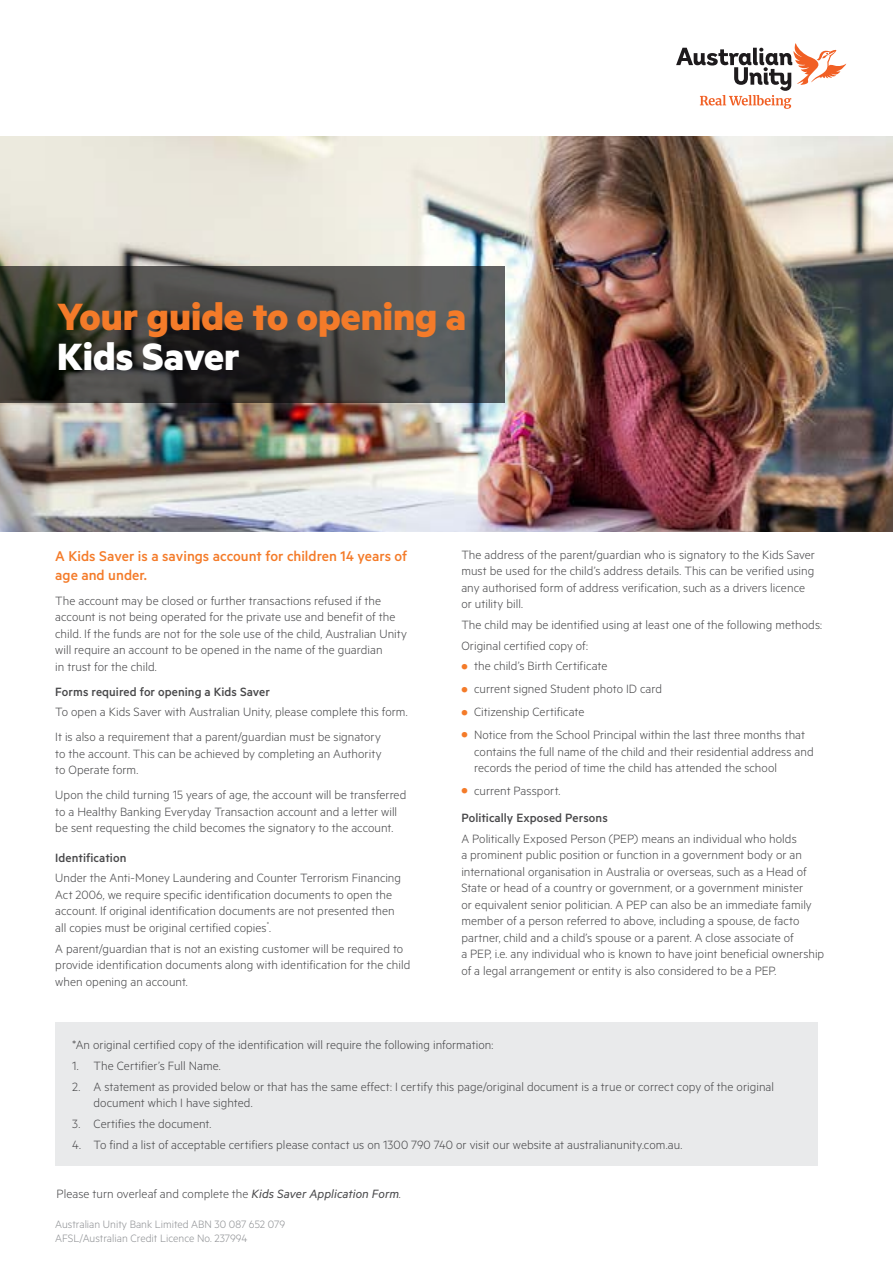
<style>
.page{position:relative;width:893px;height:1263px;background:#fff}
.page>*{position:absolute;margin:0;border:0;box-sizing:border-box;transform-origin:0 0}
.t1{font:700 42.75px "Metric";color:#f47b29}
.t2{font:700 42.75px "Metric";color:#fff}
.t3{font:500 15.9px/19px "Metric";color:#f47b29}
.t4{font:300 13.5px/16.5px "Metric";letter-spacing:.005em;color:#48484a}
.t5{font:500 13.5px/27.2px "Metric";letter-spacing:.005em;color:#48484a}
.t6{font:300 12px/13.5px "Metric";color:#8f9194}
.s1{font-weight:700;font-size:16.5px;color:#f47b29}
.s2{font-weight:300}
.s3{font-weight:400;font-style:italic}
</style>
<div class="page">
<img style="left:0;top:136px;width:893px;height:395px">
<svg style="left:676px;top:43px;width:170px;height:66px"></svg>
<div style="left:55px;top:1022px;width:762px;height:143px;background:#e9eaeb"></div>
<svg style="left:0;top:266px;width:505px;height:136px;background:#3f403d"></svg>
<h1 class="t1" style="left:57px;top:291px;width:411px">Your guide to opening a</h1>
<h1 class="t2" style="left:57px;top:330px;width:184px">Kids Saver</h1>
<p class="t3" style="left:55px;top:546px;width:354px">A Kids Saver is a savings account for children 14 years of age and under.</p>
<p class="t4" style="left:55px;top:591px;width:353px">The account may be closed or further transactions refused if the account is not being operated for the private use and benefit of the child. If the funds are not for the sole use of the child, Australian Unity will require an account to be opened in the name of the guardian<br>in trust for the child.</p>
<p class="t5" style="left:55px;top:677px;width:216px">Forms required for opening a Kids Saver</p>
<p class="t4" style="left:55px;top:699px;width:354px;line-height:25px">To open a Kids Saver with Australian Unity, please complete this form.<br>It is also a requirement that a parent/guardian must be signatory</p>
<p class="t4" style="left:55px;top:745px;width:328px">to the account. This can be achieved by completing an Authority to Operate form.</p>
<p class="t4" style="left:55px;top:786px;width:353px">Upon the child turning 15 years of age, the account will be transferred to a Healthy Banking Everyday Transaction account and a letter will be sent requesting the child becomes the signatory to the account.</p>
<p class="t5" style="left:55px;top:843px;width:73px">Identification</p>
<p class="t4" style="left:55px;top:869px;width:347px">Under the Anti-Money Laundering and Counter Terrorism Financing Act 2006, we require specific identification documents to open the account. If original identification documents are not presented then all copies must be original certified copies<sup>*</sup>.</p>
<p class="t4" style="left:55px;top:939px;width:357px">A parent/guardian that is not an existing customer will be required to provide identification documents along with identification for the child when opening an account.</p>
<p class="t4" style="left:461px;top:546px;width:355px">The address of the parent/guardian who is signatory to the Kids Saver must be used for the child’s address details. This can be verified using any authorised form of address verification, such as a drivers licence or utility bill.</p>
<p class="t4" style="left:461px;top:614px;width:362px;line-height:20.7px">The child may be identified using at least one of the following methods:<br>Original certified copy of:</p>
<p class="t4" style="left:461px;top:657px;width:147px"><span class="s1">•</span> the child’s Birth Certificate</p>
<p class="t4" style="left:461px;top:680px;width:202px"><span class="s1">•</span> current signed Student photo ID card</p>
<p class="t4" style="left:461px;top:703px;width:125px"><span class="s1">•</span> Citizenship Certificate</p>
<p class="t4" style="left:474px;top:726px;width:341px;text-indent:-13px"><span class="s1">•</span> Notice from the School Principal within the last three months that contains the full name of the child and their residential address and records the period of time the child has attended the school</p>
<p class="t5" style="left:461px;top:777px;width:148px"><span class="s1">•</span> <span class="s2">current Passport.<br></span>Politically Exposed Persons</p>
<p class="t4" style="left:461px;top:830px;width:364px">A Politically Exposed Person (PEP) means an individual who holds<br>a prominent public position or function in a government body or an international organisation in Australia or overseas, such as a Head of State or head of a country or government, or a government minister<br>or equivalent senior politician. A PEP can also be an immediate family member of a person referred to above, including a spouse, de facto partner, child and a child’s spouse or a parent. A close associate of<br>a PEP, i.e. any individual who is known to have joint beneficial ownership of a legal arrangement or entity is also considered to be a PEP.</p>
<p class="t4" style="left:72px;top:1036px;width:423px">*An original certified copy of the identification will require the following information:</p>
<p class="t4" style="left:72px;top:1057px;width:150px">1. The Certifier’s Full Name.</p>
<p class="t4" style="left:94px;top:1077px;width:682px;text-indent:-21px">2. A statement as provided below or that has the same effect: I certify this page/original document is a true or correct copy of the original document which I have sighted.</p>
<p class="t4" style="left:72px;top:1115px;width:140px">3. Certifies the document.</p>
<p class="t4" style="left:72px;top:1135px;width:612px">4. To find a list of acceptable certifiers please contact us on 1300 790 740 or visit our website at australianunity.com.au.</p>
<p class="t4" style="left:57px;top:1185px;width:346px">Please turn overleaf and complete the <span class="s3">Kids Saver Application Form</span>.</p>
<p class="t6" style="left:55px;top:1217px;width:231px">Australian Unity Bank Limited ABN 30 087 652 079<br>AFSL/Australian Credit Licence No. 237994</p>
</div>
